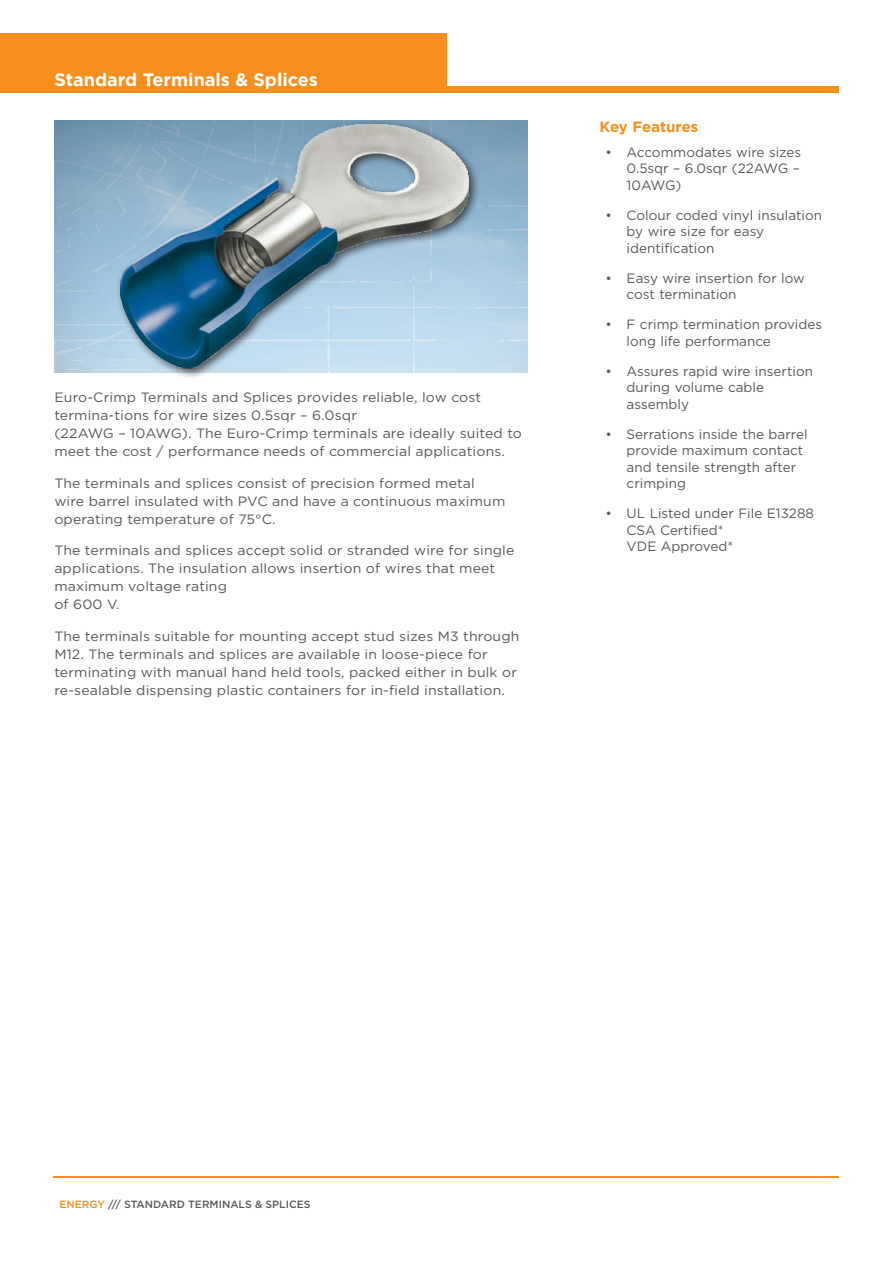
<style>
.page{position:relative;width:893px;height:1263px;background:#fff}
.page>*{position:absolute;margin:0;border:0;box-sizing:border-box;transform-origin:0 0}
.WP_Header_Subtitle{font:700 18px "Gotham";color:#fff}
.KEY_FEATURE__TITLE{font:700 15px "Gotham";letter-spacing:-.005em;color:#f6911e}
.Main_Body_Copy{font:13.5px/18px "Gotham";letter-spacing:.01em;color:#57585a;scale:1.04 1}
.Main_Body_Copy-2{font:13.5px/16.5px "Gotham";letter-spacing:.01em;color:#57585a}
.WP_Footer_Info{font:500 10.5px "Gotham";color:#57585a}
.s1{color:#f68f1e}
</style>
<div class="page">
<div style="left:0;top:33px;width:446px;height:56px;background:#f68f1e"></div>
<div style="left:0;top:86px;width:839px;height:6px;background:#f68f1e"></div>
<hr style="left:54px;top:1176px;width:785px;height:2px;background:#f68f1e">
<img style="left:54px;top:120px;width:474px;height:252px">
<div style="left:116px;top:119px;width:364px;height:260px;background:#231f20;opacity:.75"></div>
<img style="left:118px;top:122px;width:353px;height:247px">
<p class="WP_Header_Subtitle" style="left:54px;top:68px;width:265px">Standard Terminals &amp; Splices</p>
<p class="Main_Body_Copy" style="left:54px;top:388px;width:451px">Euro-Crimp Terminals and Splices provides reliable, low cost termina-tions for wire sizes 0.5sqr – 6.0sqr<br>(22AWG – 10AWG). The Euro-Crimp terminals are ideally suited to meet the cost / performance needs of commercial applications.</p>
<p class="Main_Body_Copy" style="left:54px;top:474px;width:435px">The terminals and splices consist of precision formed metal wire barrel insulated with PVC and have a continuous maximum operating temperature of 75°C.</p>
<p class="Main_Body_Copy" style="left:54px;top:541px;width:444px">The terminals and splices accept solid or stranded wire for single applications. The insulation allows insertion of wires that meet maximum voltage rating<br>of 600 V.</p>
<p class="Main_Body_Copy" style="left:54px;top:627px;width:449px">The terminals suitable for mounting accept stud sizes M3 through M12. The terminals and splices are available in loose-piece for terminating with manual hand held tools, packed either in bulk or re-sealable dispensing plastic containers for in-field installation.</p>
<p class="KEY_FEATURE__TITLE" style="left:600px;top:117px;width:100px">Key Features</p>
<p class="Main_Body_Copy-2" style="left:627px;top:144px;width:176px;text-align:justify;text-indent:-21px">• Accommodates wire sizes 0.5sqr – 6.0sqr (22AWG – 10AWG)</p>
<p class="Main_Body_Copy-2" style="left:627px;top:207px;width:197px;text-indent:-21px">• Colour coded vinyl insulation by wire size for easy identification</p>
<p class="Main_Body_Copy-2" style="left:627px;top:270px;width:180px;text-indent:-21px">• Easy wire insertion for low cost termination</p>
<p class="Main_Body_Copy-2" style="left:627px;top:316px;width:197px;text-indent:-21px">• F crimp termination provides long life performance</p>
<p class="Main_Body_Copy-2" style="left:627px;top:363px;width:188px;text-indent:-21px">• Assures rapid wire insertion during volume cable assembly</p>
<p class="Main_Body_Copy-2" style="left:627px;top:426px;width:182px;text-indent:-21px">• Serrations inside the barrel provide maximum contact and tensile strength after crimping</p>
<p class="Main_Body_Copy-2" style="left:627px;top:505px;width:189px;text-indent:-21px">• UL Listed under File E13288<br>CSA Certified*<br>VDE Approved*</p>
<p class="WP_Footer_Info" style="left:60px;top:1197px;width:253px"><span class="s1">ENERGY</span> /// STANDARD TERMINALS &amp; SPLICES</p>
</div>
